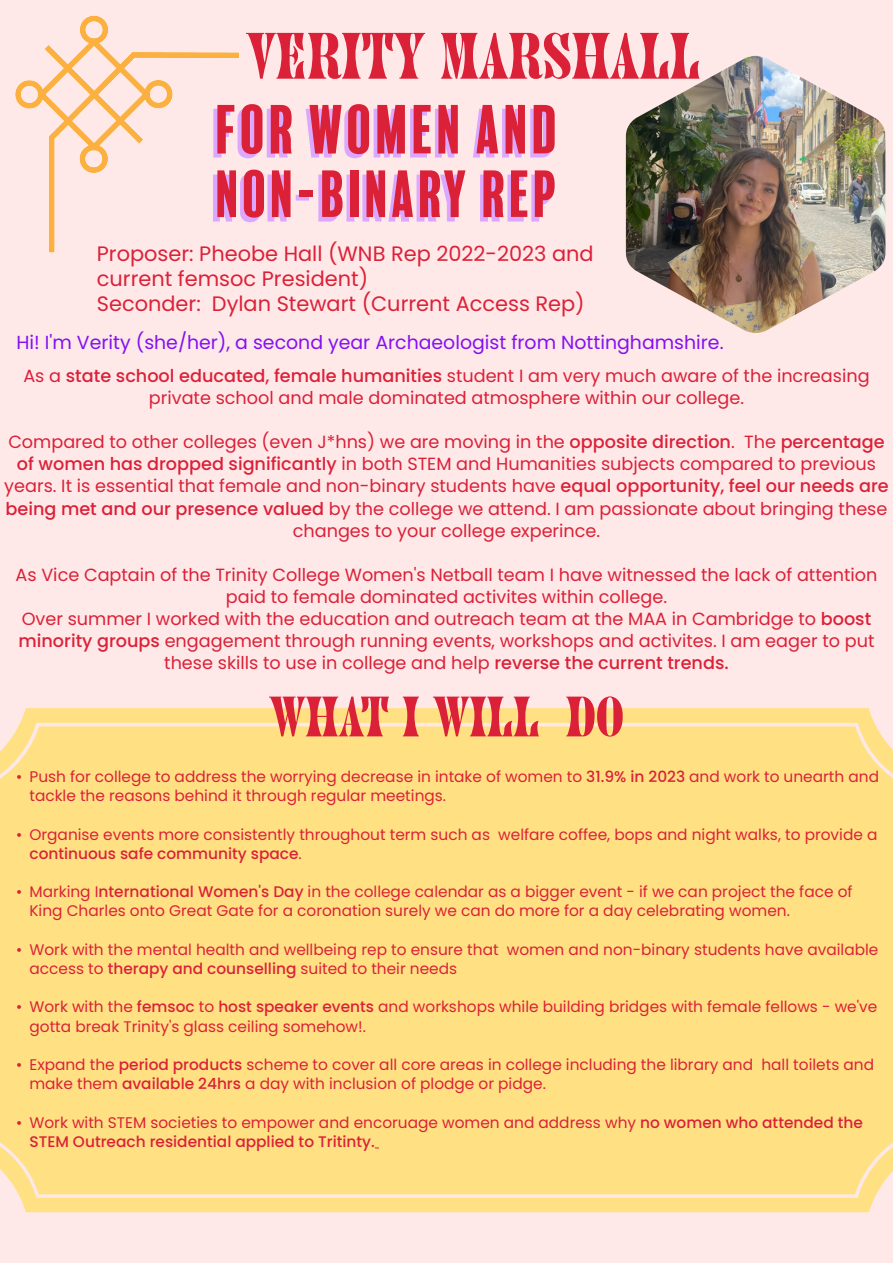
<style>
.page{position:relative;width:893px;height:1263px;background:#ffe8e8}
.page>*{position:absolute;margin:0;border:0;box-sizing:border-box;transform-origin:0 0}
.t1{font:63.15px "Balboa Plus Fill";color:#db2138}
.t2{font:61.05px "Juniper Std";color:#db2138}
.t3{font:60.6px "Balboa Plus Fill";color:#db2138}
.t4{font:53.1px "Juniper Std";color:#db2138}
.t5{font:20.85px/25px "Poppins";color:#db2138}
.t6{font:18.9px "Poppins";color:#8311f2}
.t7{font:17.7px/22px "Poppins";color:#db2138;text-align:center}
.t8{font:15.3px/19.2px "Poppins";color:#db2138}
.t9{font:500 15.3px/19.2px "Poppins";color:#db2138}
.s1{font-weight:500}
.s2{font-family:"Times New Roman"}
.s3{font-family:"Times New Roman";font-weight:400}
.s4{font-weight:400}
</style>
<div class="page">
<img style="left:239px;top:108px;width:313px;height:115px">
<div style="left:0;top:708px;width:893px;height:505px;background:#ffe184"></div>
<img style="left:626px;top:56px;width:259px;height:277px">
<img style="left:15px;top:15px;width:224px;height:238px">
<h2 class="t2" style="left:246px;top:23px;width:456px">VERITY MARSHALL</h2>
<h1 class="t1" style="left:215px;top:94px;width:347px">FOR WOMEN AND</h1>
<h3 class="t3" style="left:215px;top:160px;width:346px">NON-BINARY REP</h3>
<h3 class="t5" style="left:97px;top:241px;width:498px">Proposer: Pheobe Hall (WNB Rep 2022-2023 and current femsoc President)<br>Seconder: Dylan Stewart (Current Access Rep)</h3>
<p class="t6" style="left:16px;top:331px;width:709px">Hi! I'm Verity (she/her), a second year Archaeologist from Nottinghamshire.</p>
<p class="t7" style="left:23px;top:365px;width:847px">As a <span class="s1">state school educated, female humanities</span> student I am very much aware of the increasing private school and male dominated atmosphere within our college.</p>
<p class="t7" style="left:4px;top:431px;width:886px">Compared to other colleges (even J*hns) we are moving in the <span class="s1">opposite direction</span>. The <span class="s1">percentage of women has dropped significantly</span> in both STEM and Humanities subjects compared to previous years. It is essential that female and non-binary students have <span class="s1">equal opportunity, feel our needs are being met and our presence valued</span> by the college we attend. I am passionate about bringing these changes to your college experince.</p>
<p class="t7" style="left:16px;top:563px;width:863px">As Vice Captain of the Trinity College Women's Netball team I have witnessed the lack of attention paid to female dominated activites within college.<br>Over summer I worked with the education and outreach team at the MAA in Cambridge to <span class="s1">boost minority groups</span> engagement through running events, workshops and activites. I am eager to put these skills to use in college and help <span class="s1">reverse the current trends.</span></p>
<h3 class="t4" style="left:269px;top:687px;width:356px">WHAT I WILL DO</h3>
<p class="t8" style="left:29px;top:767px;width:851px;text-indent:-13px"><span class="s2">•</span> Push for college to address the worrying decrease in intake of women to <span class="s1">31.9% in 2023</span> and work to unearth and tackle the reasons behind it through regular meetings.</p>
<p class="t8" style="left:29px;top:824px;width:849px;text-indent:-13px"><span class="s2">•</span> Organise events more consistently throughout term such as welfare coffee, bops and night walks, to provide a <span class="s1">continuous safe community space</span>.</p>
<p class="t8" style="left:29px;top:882px;width:824px;text-indent:-13px"><span class="s2">•</span> Marking I<span class="s1">nternational Women's Day</span> in the college calendar as a bigger event - if we can project the face of<br>King Charles onto Great Gate for a coronation surely we can do more for a day celebrating women.</p>
<p class="t8" style="left:29px;top:940px;width:850px;text-indent:-13px"><span class="s2">•</span> Work with the mental health and wellbeing rep to ensure that women and non-binary students have available access to <span class="s1">therapy and counselling</span> suited to their needs</p>
<p class="t8" style="left:29px;top:997px;width:849px;text-indent:-13px"><span class="s2">•</span> Work with the <span class="s1">femsoc</span> to <span class="s1">host speaker events</span> and workshops while building bridges with female fellows - we've gotta break Trinity's glass ceiling somehow!.</p>
<p class="t8" style="left:29px;top:1055px;width:846px;text-indent:-13px"><span class="s2">•</span> Expand the <span class="s1">period products</span> scheme to cover all core areas in college including the library and hall toilets and make them <span class="s1">available 24hrs</span> a day with inclusion of plodge or pidge.</p>
<p class="t9" style="left:29px;top:1112px;width:835px;text-indent:-13px"><span class="s3">•</span> <span class="s4">Work with STEM societies to empower and encoruage women and address why</span> no women who attended the<br>STEM Outreach residential applied to Tritinty.</p>
</div>
